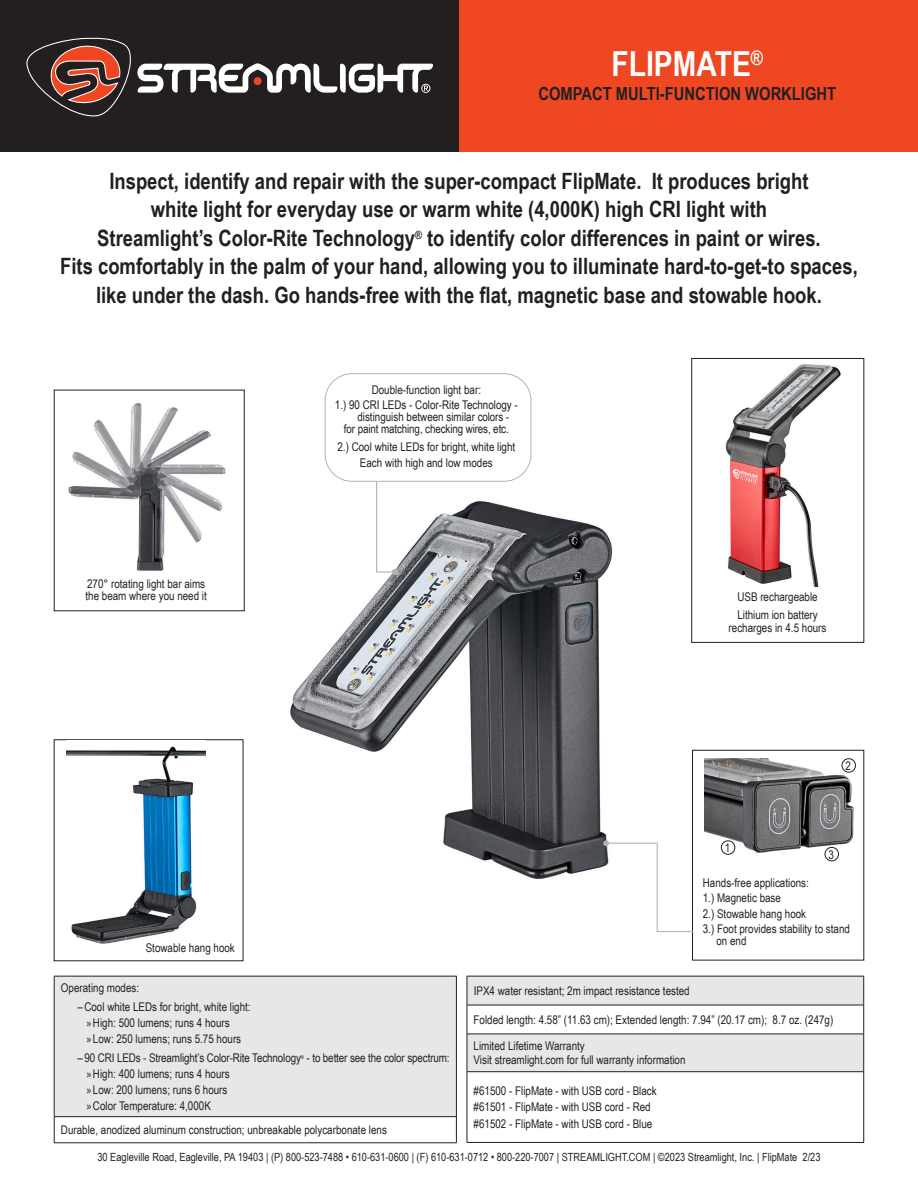
<style>
.page{position:relative;width:918px;height:1188px;background:#fff}
.page>*{position:absolute;margin:0;border:0;box-sizing:border-box;transform-origin:0 0}
.t1{font:700 34.5px "Arial Narrow";color:#fff}
.t2{font:700 22.5px/28.5px "Arial Narrow";color:#231f20;text-align:center}
.t3{font:700 18px "Arial Narrow";color:#231f20}
.Output_bullets{font:12px "Arial Narrow";color:#231f20}
.t4{font:11.25px "Arial Narrow";color:#231f20}
.t5{font:5.25px "Arial Narrow";color:#231f20}
.s1{font-family:"Myriad Pro"}
</style>
<div class="page">
<img style="left:290px;top:493px;width:332px;height:386px">
<div style="left:459px;top:0;width:459px;height:151px;background:#ef4722"></div>
<div style="left:0;top:0;width:459px;height:151px;background:#231f20"></div>
<svg style="left:26px;top:38px;width:407px;height:78px"></svg>
<div style="left:54px;top:976px;width:402px;height:141px;background:#e6e7e9"></div>
<hr style="left:54px;top:1116px;width:403px;height:1px;background:#231f20">
<svg style="left:54px;top:1117px;width:1px;height:26px"></svg>
<svg style="left:456px;top:1117px;width:1px;height:26px"></svg>
<hr style="left:54px;top:1143px;width:403px;height:1px;background:#231f20">
<hr style="left:54px;top:976px;width:403px;height:1px;background:#231f20">
<hr style="left:54px;top:976px;width:1px;height:140px;background:#231f20">
<hr style="left:456px;top:976px;width:1px;height:140px;background:#231f20">
<svg style="left:467px;top:976px;width:397px;height:95px"></svg>
<hr style="left:467px;top:1034px;width:397px;height:1px;background:#231f20">
<hr style="left:467px;top:1034px;width:1px;height:38px;background:#231f20">
<hr style="left:863px;top:1034px;width:1px;height:38px;background:#231f20">
<hr style="left:467px;top:1071px;width:397px;height:1px;background:#231f20">
<hr style="left:467px;top:1072px;width:1px;height:70px;background:#231f20">
<hr style="left:863px;top:1072px;width:1px;height:70px;background:#231f20">
<hr style="left:467px;top:1142px;width:397px;height:1px;background:#231f20">
<img style="left:68px;top:403px;width:158px;height:168px">
<div style="left:692px;top:358px;width:172px;height:285px;border:1px solid #231f20"></div>
<img style="left:725px;top:364px;width:116px;height:222px">
<div style="left:692px;top:750px;width:172px;height:210px;border:1px solid #231f20"></div>
<img style="left:704px;top:758px;width:152px;height:100px">
<div style="left:842px;top:758px;width:14px;height:14px;border:1px solid #231f20;border-radius:50%"></div>
<div style="left:825px;top:847px;width:14px;height:14px;border:1px solid #231f20;border-radius:50%"></div>
<div style="left:721px;top:841px;width:14px;height:14px;border:1px solid #231f20;border-radius:50%"></div>
<svg style="left:603px;top:840px;width:6px;height:7px"></svg>
<hr style="left:606px;top:843px;width:52px;height:1px;background:#b2b3b7">
<hr style="left:657px;top:931px;width:36px;height:1px;background:#b2b3b7">
<hr style="left:657px;top:844px;width:1px;height:87px;background:#b2b3b7">
<svg style="left:376px;top:569px;width:22px;height:6px"></svg>
<hr style="left:376px;top:444px;width:1px;height:127px;background:#b2b3b7">
<div style="left:325px;top:374px;width:206px;height:107px;background:#fff;border-radius:27px"></div>
<div style="left:325px;top:373px;width:206px;height:109px;border:1px solid #b2b3b7;border-radius:27px"></div>
<img style="left:67px;top:746px;width:138px;height:198px">
<p class="t1" style="left:612px;top:38px;width:153px">FLIPMATE<sup>®</sup></p>
<p class="t3" style="left:538px;top:80px;width:299px">COMPACT MULTI-FUNCTION WORKLIGHT</p>
<p class="t2" style="left:109px;top:165px;width:701px">Inspect, identify and repair with the super-compact FlipMate. It produces bright</p>
<p class="t2" style="left:97px;top:194px;width:725px">white light for everyday use or warm white (4,000K) high CRI light with<br>Streamlight’s Color-Rite Technology<sup>®</sup> to identify color differences in paint or wires.</p>
<p class="t2" style="left:60px;top:251px;width:799px">Fits comfortably in the palm of your hand, allowing you to illuminate hard-to-get-to spaces, like under the dash. Go hands-free with the flat, magnetic base and stowable hook.</p>
<p class="Output_bullets" style="left:372px;top:381px;width:111px">Double-function light bar:</p>
<p class="Output_bullets" style="left:335px;top:396px;width:185px">1.) 90 CRI LEDs - Color-Rite Technology -</p>
<p class="Output_bullets" style="left:357px;top:408px;width:153px">distinguish between similar colors -</p>
<p class="Output_bullets" style="left:344px;top:420px;width:166px">for paint matching, checking wires, etc.</p>
<p class="Output_bullets" style="left:338px;top:438px;width:179px">2.) Cool white LEDs for bright, white light</p>
<p class="Output_bullets" style="left:360px;top:454px;width:134px">Each with high and low modes</p>
<p class="Output_bullets" style="left:87px;top:575px;width:120px">270° rotating light bar aims</p>
<p class="Output_bullets" style="left:85px;top:587px;width:123px">the beam where you need it</p>
<p class="Output_bullets" style="left:737px;top:588px;width:82px">USB rechargeable</p>
<p class="Output_bullets" style="left:737px;top:606px;width:82px">Lithium ion battery</p>
<p class="Output_bullets" style="left:729px;top:619px;width:99px">recharges in 4.5 hours</p>
<p class="Output_bullets" style="left:725px;top:839px;width:7px">1</p>
<p class="Output_bullets" style="left:845px;top:757px;width:7px">2</p>
<p class="Output_bullets" style="left:828px;top:845px;width:7px">3</p>
<p class="Output_bullets" style="left:146px;top:939px;width:91px">Stowable hang hook</p>
<p class="Output_bullets" style="left:61px;top:978px;width:80px">Operating modes:</p>
<p class="Output_bullets" style="left:77px;top:998px;width:175px">–Cool white LEDs for bright, white light:</p>
<p class="Output_bullets" style="left:86px;top:1014px;width:145px"><span class="s1">»</span>High: 500 lumens; runs 4 hours</p>
<p class="Output_bullets" style="left:86px;top:1030px;width:156px"><span class="s1">»</span> Low: 250 lumens; runs 5.75 hours</p>
<p class="Output_bullets" style="left:77px;top:1049px;width:225px">– 90 CRI LEDs - Streamlight’s Color-Rite Technology</p>
<p class="t5" style="left:301px;top:1054px;width:5px">®</p>
<p class="Output_bullets" style="left:307px;top:1049px;width:145px">- to better see the color spectrum:</p>
<p class="Output_bullets" style="left:86px;top:1065px;width:145px"><span class="s1">»</span>High: 400 lumens; runs 4 hours</p>
<p class="Output_bullets" style="left:86px;top:1081px;width:143px"><span class="s1">»</span> Low: 200 lumens; runs 6 hours</p>
<p class="Output_bullets" style="left:86px;top:1097px;width:126px"><span class="s1">»</span>Color Temperature: 4,000K</p>
<p class="Output_bullets" style="left:61px;top:1121px;width:328px">Durable, anodized aluminum construction; unbreakable polycarbonate lens</p>
<p class="Output_bullets" style="left:703px;top:874px;width:108px">Hands-free applications:</p>
<p class="Output_bullets" style="left:703px;top:889px;width:80px">1.) Magnetic base</p>
<p class="Output_bullets" style="left:703px;top:905px;width:105px">2.) Stowable hang hook</p>
<p class="Output_bullets" style="left:703px;top:920px;width:149px">3.) Foot provides stability to stand</p>
<p class="Output_bullets" style="left:717px;top:932px;width:32px">on end</p>
<p class="Output_bullets" style="left:474px;top:982px;width:218px">IPX4 water resistant; 2m impact resistance tested</p>
<p class="Output_bullets" style="left:474px;top:1011px;width:361px">Folded length: 4.58” (11.63 cm); Extended length: 7.94” (20.17 cm); 8.7 oz. (247g)</p>
<p class="Output_bullets" style="left:474px;top:1037px;width:113px">Limited Lifetime Warranty</p>
<p class="Output_bullets" style="left:474px;top:1051px;width:214px">Visit streamlight.com for full warranty information</p>
<p class="Output_bullets" style="left:474px;top:1082px;width:185px">#61500 - FlipMate - with USB cord - Black</p>
<p class="Output_bullets" style="left:474px;top:1098px;width:179px">#61501 - FlipMate - with USB cord - Red</p>
<p class="Output_bullets" style="left:474px;top:1115px;width:180px">#61502 - FlipMate - with USB cord - Blue</p>
<p class="t4" style="left:97px;top:1148px;width:725px">30 Eagleville Road, Eagleville, PA 19403 | (P) 800-523-7488 • 610-631-0600 | (F) 610-631-0712 • 800-220-7007 | STREAMLIGHT.COM | ©2023 Streamlight, Inc. | FlipMate 2/23</p>
</div>
